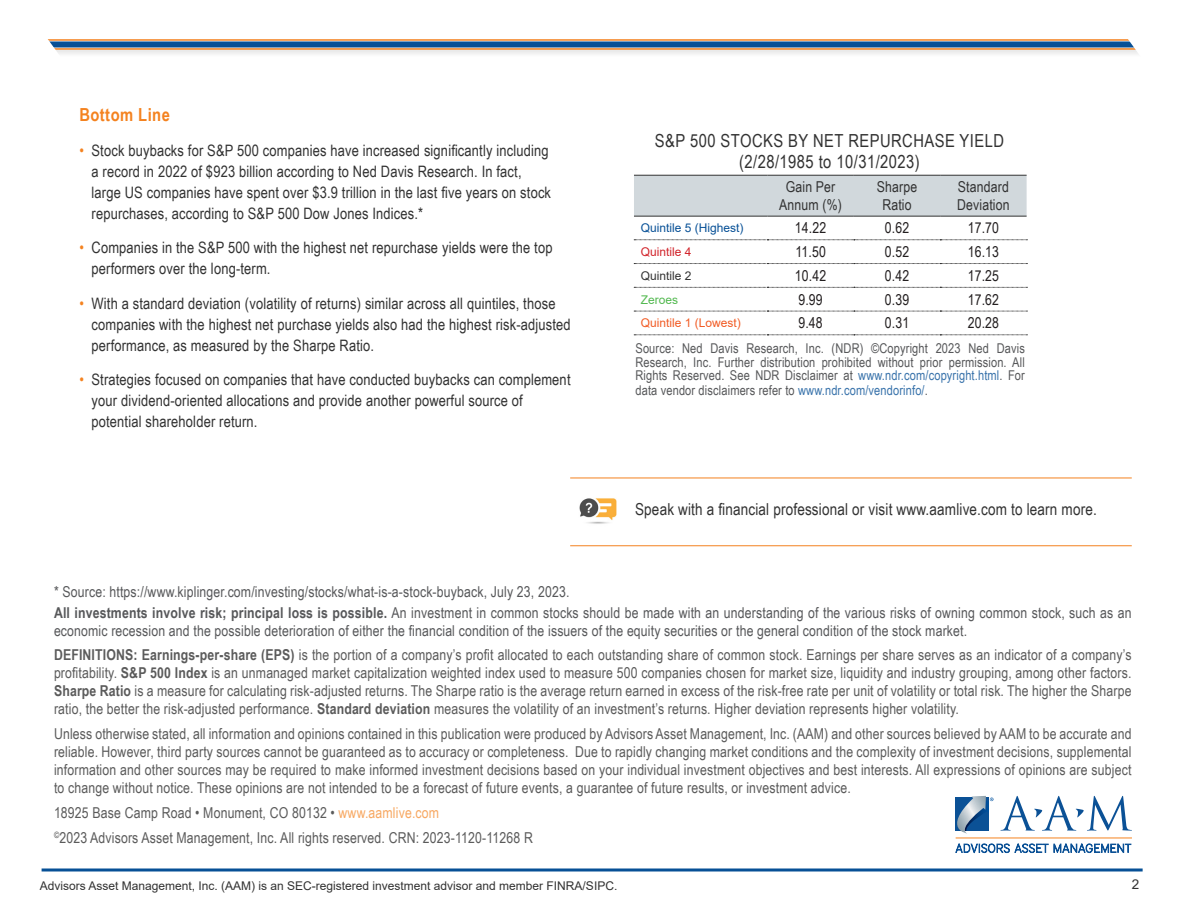
<style>
.page{position:relative;width:1188px;height:918px;background:#fff}
.page>*{position:absolute;margin:0;border:0;box-sizing:border-box;transform-origin:0 0}
.t1{font:18px/21.6px "Arial Narrow";letter-spacing:.025em;color:#323232;text-align:center}
.t2{font:700 18px "Arial Narrow";letter-spacing:.025em;color:#f4821f}
.t3{font:16.5px "Arial Narrow";letter-spacing:.01em;color:#323232}
.t4{font:15.75px/21px "Arial Narrow";letter-spacing:.01em;color:#323232}
.t5{font:15px/18px "Arial Narrow";letter-spacing:.01em;color:#5b5b5b;text-align:justify}
.t6{font:15px/18px "Arial Narrow";letter-spacing:.01em;color:#57585a}
.t7{font:15px "Arial Narrow";letter-spacing:.01em;color:#231f20}
.t8{font:15px/18px "Arial Narrow";letter-spacing:.01em;color:#323232;text-align:center}
.body_copy{font:13.5px/13.8px "Arial Narrow";letter-spacing:.01em;color:#57585a;text-align:justify}
.t9{font:13.5px "Arial";color:#323232}
.t10{font:12px "Arial";color:#323232}
.t11{font:12px "Arial";color:#075096}
.t12{font:12px "Arial";color:#f15b24}
.t13{font:12px "Arial";color:#d1232a}
.t14{font:12px "Arial";color:#53b950}
.s1{color:#f4821f}
.s2{color:#3973ab}
.s3{font-weight:700}
.s4{color:#f7a862}
</style>
<div class="page">
<svg style="left:42px;top:868px;width:1101px;height:4px"></svg>
<div style="left:45px;top:41px;width:1101px;height:6px;background:#075096"></div>
<div style="left:41px;top:44px;width:1112px;height:13px;background:#323232;opacity:.5"></div>
<hr style="left:45px;top:48px;width:1101px;height:2px;background:#f4821f">
<hr style="left:45px;top:39px;width:1101px;height:2px;background:#f4821f">
<svg style="left:1126px;top:39px;width:27px;height:18px"></svg>
<svg style="left:41px;top:39px;width:46px;height:18px"></svg>
<svg style="left:1000px;top:796px;width:132px;height:35px"></svg>
<hr style="left:956px;top:838px;width:176px;height:1px;background:#f58420">
<svg style="left:956px;top:844px;width:92px;height:9px"></svg>
<svg style="left:1054px;top:844px;width:77px;height:9px"></svg>
<svg style="left:955px;top:796px;width:39px;height:38px"></svg>
<hr style="left:570px;top:478px;width:562px;height:1px;background:#f4821f">
<hr style="left:570px;top:545px;width:562px;height:1px;background:#f4821f">
<img style="left:579px;top:498px;width:38px;height:26px">
<div style="left:634px;top:176px;width:393px;height:40px;background:#d1d8dc"></div>
<svg style="left:634px;top:240px;width:393px;height:1px"></svg>
<svg style="left:634px;top:263px;width:393px;height:1px"></svg>
<svg style="left:634px;top:287px;width:393px;height:1px"></svg>
<svg style="left:634px;top:311px;width:393px;height:1px"></svg>
<svg style="left:634px;top:335px;width:393px;height:1px"></svg>
<hr style="left:634px;top:175px;width:133px;height:1px;background:#323232">
<hr style="left:767px;top:175px;width:87px;height:1px;background:#323232">
<hr style="left:854px;top:175px;width:86px;height:1px;background:#323232">
<hr style="left:940px;top:175px;width:87px;height:1px;background:#323232">
<hr style="left:634px;top:216px;width:133px;height:1px;background:#323232">
<hr style="left:767px;top:216px;width:87px;height:1px;background:#323232">
<hr style="left:854px;top:216px;width:86px;height:1px;background:#323232">
<hr style="left:940px;top:216px;width:87px;height:1px;background:#323232">
<p class="t2" style="left:79px;top:101px;width:92px">Bottom Line</p>
<p class="t4" style="left:92px;top:139px;width:461px;text-indent:-12px"><span class="s1">•</span> Stock buybacks for S&amp;P 500 companies have increased significantly including a record in 2022 of $923 billion according to Ned Davis Research. In fact, large US companies have spent over $3.9 trillion in the last five years on stock repurchases, according to S&amp;P 500 Dow Jones Indices.*</p>
<p class="t4" style="left:92px;top:236px;width:463px;text-indent:-12px"><span class="s1">•</span> Companies in the S&amp;P 500 with the highest net repurchase yields were the top performers over the long-term.</p>
<p class="t4" style="left:92px;top:292px;width:481px;text-indent:-12px"><span class="s1">•</span> With a standard deviation (volatility of returns) similar across all quintiles, those companies with the highest net purchase yields also had the highest risk-adjusted performance, as measured by the Sharpe Ratio.</p>
<p class="t4" style="left:92px;top:368px;width:481px;text-indent:-12px"><span class="s1">•</span> Strategies focused on companies that have conducted buybacks can complement your dividend-oriented allocations and provide another powerful source of potential shareholder return.</p>
<p class="t1" style="left:655px;top:129px;width:351px">S&amp;P 500 STOCKS BY NET REPURCHASE YIELD (2/28/1985 to 10/31/2023)</p>
<p class="t8" style="left:779px;top:177px;width:64px">Gain Per<br>Annum (%)</p>
<p class="t8" style="left:877px;top:177px;width:42px">Sharpe</p>
<p class="t8" style="left:882px;top:195px;width:31px">Ratio</p>
<p class="t8" style="left:957px;top:177px;width:54px;text-align:left">Standard<br>Deviation</p>
<p class="t11" style="left:641px;top:220px;width:104px">Quintile 5 (Highest)</p>
<p class="t7" style="left:795px;top:217px;width:33px">14.22</p>
<p class="t7" style="left:885px;top:217px;width:26px">0.62</p>
<p class="t7" style="left:968px;top:217px;width:33px">17.70</p>
<p class="t13" style="left:641px;top:244px;width:52px">Quintile 4</p>
<p class="t7" style="left:795px;top:241px;width:32px">11.50</p>
<p class="t7" style="left:885px;top:241px;width:26px">0.52</p>
<p class="t7" style="left:968px;top:241px;width:33px">16.13</p>
<p class="t10" style="left:641px;top:267px;width:52px">Quintile 2</p>
<p class="t7" style="left:795px;top:265px;width:33px">10.42</p>
<p class="t7" style="left:885px;top:265px;width:26px">0.42</p>
<p class="t7" style="left:968px;top:265px;width:33px">17.25</p>
<p class="t14" style="left:641px;top:291px;width:39px">Zeroes</p>
<p class="t7" style="left:798px;top:288px;width:26px">9.99</p>
<p class="t7" style="left:885px;top:288px;width:26px">0.39</p>
<p class="t7" style="left:968px;top:288px;width:33px">17.62</p>
<p class="t12" style="left:641px;top:315px;width:102px">Quintile 1 (Lowest)</p>
<p class="t7" style="left:798px;top:312px;width:26px">9.48</p>
<p class="t7" style="left:885px;top:312px;width:26px">0.31</p>
<p class="t7" style="left:968px;top:312px;width:33px">20.28</p>
<p class="body_copy" style="left:635px;top:341px;width:391px">Source: Ned Davis Research, Inc. (NDR) ©Copyright 2023 Ned Davis Research, Inc. Further distribution prohibited without prior permission. All Rights Reserved. See NDR Disclaimer at <span class="s2">www.ndr.com/copyright.html</span>. For data vendor disclaimers refer to <span class="s2">www.ndr.com/vendorinfo/</span>.</p>
<p class="t3" style="left:635px;top:497px;width:463px">Speak with a financial professional or visit www.aamlive.com to learn more.</p>
<p class="t6" style="left:54px;top:583px;width:517px">* Source: https://www.kiplinger.com/investing/stocks/what-is-a-stock-buyback, July 23, 2023.</p>
<p class="t6" style="left:54px;top:603px;width:1079px"><span class="s3">All investments involve risk; principal loss is possible.</span> An investment in common stocks should be made with an understanding of the various risks of owning common stock, such as an economic recession and the possible deterioration of either the financial condition of the issuers of the equity securities or the general condition of the stock market.</p>
<p class="t5" style="left:54px;top:646px;width:1079px"><span class="s3">DEFINITIONS: Earnings-per-share (EPS)</span> is the portion of a company’s profit allocated to each outstanding share of common stock. Earnings per share serves as an indicator of a company’s profitability. <span class="s3">S&amp;P 500 Index</span> is an unmanaged market capitalization weighted index used to measure 500 companies chosen for market size, liquidity and industry grouping, among other factors.<br><span class="s3">Sharpe Ratio</span> is a measure for calculating risk-adjusted returns. The Sharpe ratio is the average return earned in excess of the risk-free rate per unit of volatility or total risk. The higher the Sharpe ratio, the better the risk-adjusted performance. <span class="s3">Standard deviation</span> measures the volatility of an investment’s returns. Higher deviation represents higher volatility.</p>
<p class="t5" style="left:54px;top:724px;width:1079px">Unless otherwise stated, all information and opinions contained in this publication were produced by Advisors Asset Management, Inc. (AAM) and other sources believed by AAM to be accurate and reliable. However, third party sources cannot be guaranteed as to accuracy or completeness. Due to rapidly changing market conditions and the complexity of investment decisions, supplemental information and other sources may be required to make informed investment decisions based on your individual investment objectives and best interests. All expressions of opinions are subject to change without notice. These opinions are not intended to be a forecast of future events, a guarantee of future results, or investment advice.</p>
<p class="t5" style="left:54px;top:803px;width:387px">18925 Base Camp Road • Monument, CO 80132 • <span class="s4">www.aamlive.com</span></p>
<p class="t5" style="left:54px;top:828px;width:480px"><sup>©</sup>2023 Advisors Asset Management, Inc. All rights reserved. CRN: 2023-1120-11268 R</p>
<p class="t10" style="left:40px;top:877px;width:579px">Advisors Asset Management, Inc. (AAM) is an SEC-registered investment advisor and member FINRA/SIPC.</p>
<p class="t9" style="left:1132px;top:875px;width:9px">2</p>
</div>
